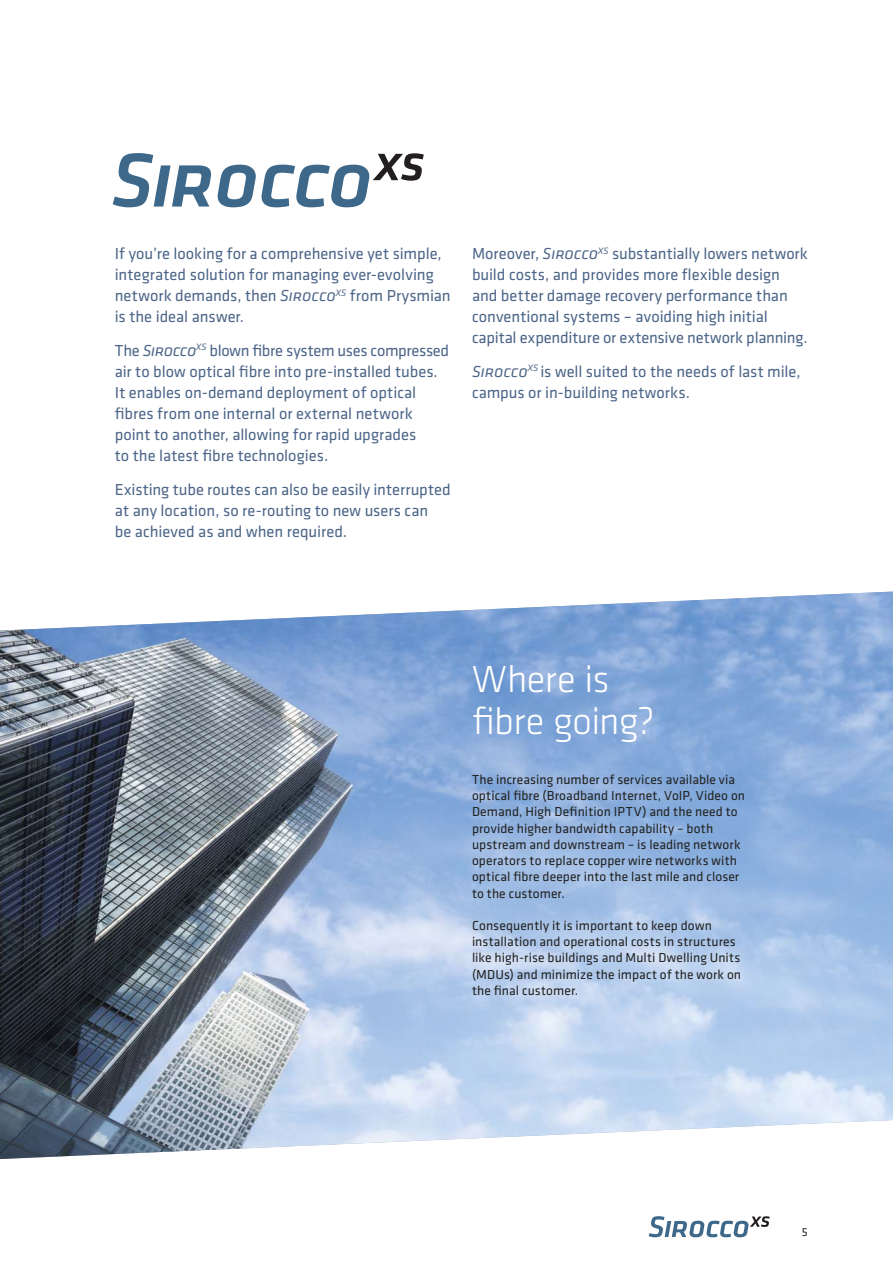
<style>
.page{position:relative;width:893px;height:1263px;background:#fff}
.page>*{position:absolute;margin:0;border:0;box-sizing:border-box;transform-origin:0 0}
.t1{font:300 39px/42px "Klavika";letter-spacing:-.015em;color:#fff}
.t2{font:16.5px/21px "Klavika";color:#4d6689}
.t3{font:13.5px/16.2px "Klavika";letter-spacing:.01em;color:#222221}
.t4{font:12px "Klavika";color:#222221}
.s1{font-style:italic}
</style>
<div class="page">
<svg style="left:649px;top:1216px;width:121px;height:21px"></svg>
<img style="left:0;top:591px;width:893px;height:568px">
<svg style="left:113px;top:153px;width:98px;height:54px"></svg>
<svg style="left:218px;top:165px;width:38px;height:42px"></svg>
<svg style="left:262px;top:153px;width:162px;height:54px"></svg>
<p class="t2" style="left:115px;top:245px;width:337px">If you’re looking for a comprehensive yet simple, integrated solution for managing ever-evolving network demands, then <span class="s1">Sirocco</span><sup>XS</sup> from Prysmian is the ideal answer.</p>
<p class="t2" style="left:115px;top:341px;width:336px">The <span class="s1">Sirocco</span><sup>XS</sup> blown fibre system uses compressed air to blow optical fibre into pre-installed tubes.<br>It enables on-demand deployment of optical fibres from one internal or external network point to another, allowing for rapid upgrades<br>to the latest fibre technologies.</p>
<p class="t2" style="left:115px;top:480px;width:337px">Existing tube routes can also be easily interrupted at any location, so re-routing to new users can<br>be achieved as and when required.</p>
<p class="t2" style="left:472px;top:245px;width:337px">Moreover, <span class="s1">Sirocco</span><sup>XS</sup> substantially lowers network build costs, and provides more flexible design and better damage recovery performance than conventional systems – avoiding high initial capital expenditure or extensive network planning.</p>
<p class="t2" style="left:472px;top:362px;width:330px"><span class="s1">Sirocco</span><sup>XS</sup> is well suited to the needs of last mile, campus or in-building networks.</p>
<h1 class="t1" style="left:472px;top:662px;width:184px">Where is fibre going?</h1>
<p class="t3" style="left:472px;top:773px;width:275px">The increasing number of services available via optical fibre (Broadband Internet, VoIP, Video on Demand, High Definition IPTV) and the need to provide higher bandwidth capability – both upstream and downstream – is leading network operators to replace copper wire networks with optical fibre deeper into the last mile and closer to the customer.</p>
<p class="t3" style="left:472px;top:919px;width:271px">Consequently it is important to keep down installation and operational costs in structures like high-rise buildings and Multi Dwelling Units (MDUs) and minimize the impact of the work on the final customer.</p>
<p class="t4" style="left:802px;top:1228px;width:7px">5</p>
</div>
